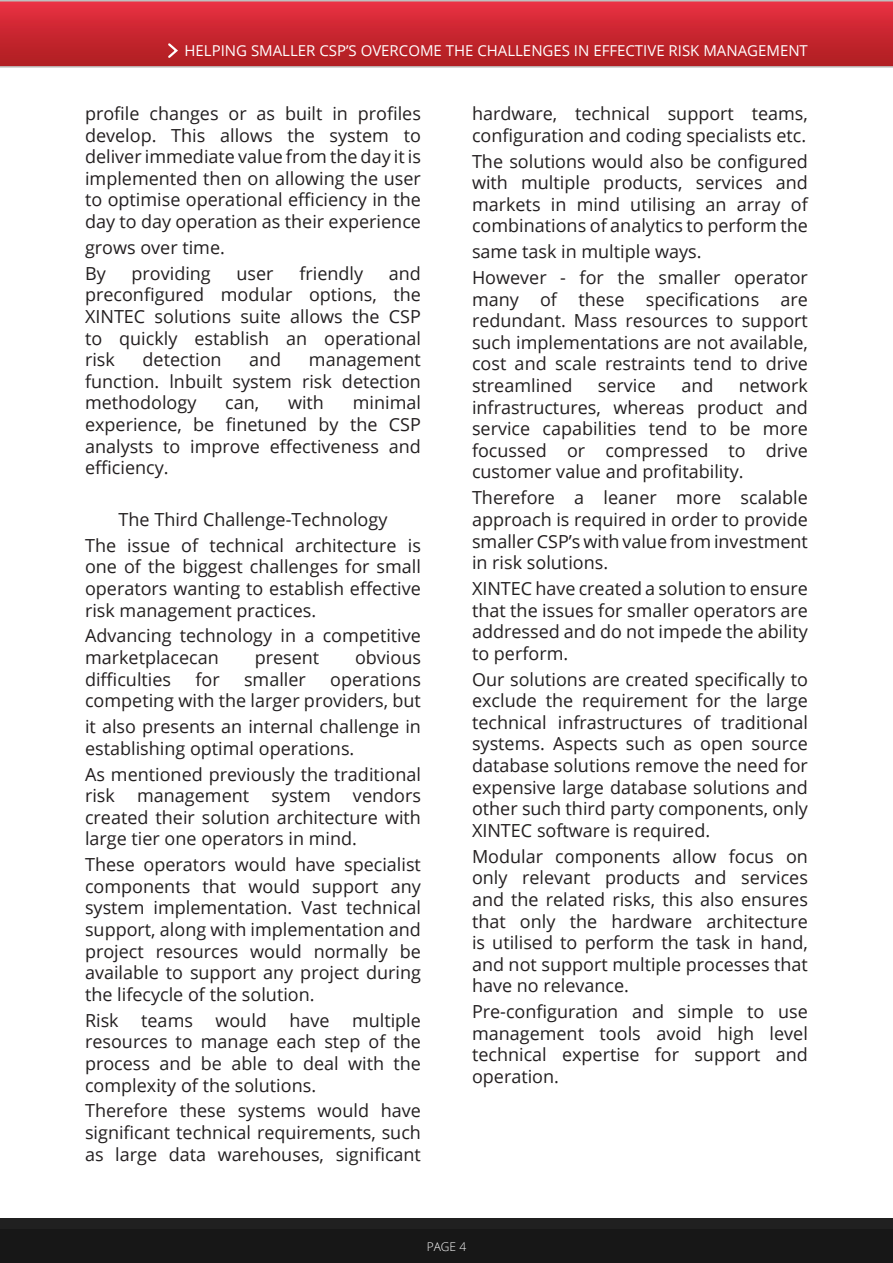
<style>
.page{position:relative;width:893px;height:1263px;background:#fff}
.page>*{position:absolute;margin:0;border:0;box-sizing:border-box;transform-origin:0 0}
.Texte_WP{font:18px/21.6px "Open Sans";color:#231f20;text-align:justify}
.t1{font:15px "Open Sans";color:#fff}
.t2{font:300 12px "Open Sans";color:#fff}
</style>
<div class="page">
<div style="left:0;top:1218px;width:893px;height:45px;background:#202020"></div>
<div style="left:0;top:1229px;width:893px;height:34px;background:#171717"></div>
<svg style="left:0;top:0;width:893px;height:68px;background:#ca2e38"></svg>
<svg style="left:166px;top:41px;width:14px;height:19px"></svg>
<p class="t1" style="left:184px;top:41px;width:625px">HELPING SMALLER CSP’S OVERCOME THE CHALLENGES IN EFFECTIVE RISK MANAGEMENT</p>
<p class="Texte_WP" style="left:85px;top:102px;width:337px">profile changes or as built in profiles develop. This allows the system to deliver immediate value from the day it is implemented then on allowing the user to optimise operational efficiency in the day to day operation as their experience</p>
<p class="Texte_WP" style="left:85px;top:236px;width:141px">grows over time.</p>
<p class="Texte_WP" style="left:85px;top:262px;width:22px">By</p>
<p class="Texte_WP" style="left:131px;top:262px;width:81px">providing</p>
<p class="Texte_WP" style="left:237px;top:262px;width:39px">user</p>
<p class="Texte_WP" style="left:299px;top:262px;width:65px">friendly</p>
<p class="Texte_WP" style="left:85px;top:262px;width:337px;text-indent:304px">and preconfigured modular options, the XINTEC solutions suite allows the CSP to quickly establish an operational risk</p>
<p class="Texte_WP" style="left:143px;top:348px;width:80px">detection</p>
<p class="Texte_WP" style="left:249px;top:348px;width:34px">and</p>
<p class="Texte_WP" style="left:85px;top:348px;width:337px;text-indent:224px">management function. lnbuilt system risk detection methodology</p>
<p class="Texte_WP" style="left:85px;top:392px;width:337px;text-indent:268px">minimal experience, be finetuned by the CSP analysts to improve effectiveness and efficiency.</p>
<p class="Texte_WP" style="left:119px;top:508px;width:270px">The Third Challenge-Technology</p>
<p class="Texte_WP" style="left:85px;top:534px;width:337px">The issue of technical architecture is one of the biggest challenges for small operators wanting to establish effective risk management practices.</p>
<p class="Texte_WP" style="left:85px;top:625px;width:337px">Advancing technology in a competitive marketplacecan</p>
<p class="Texte_WP" style="left:225px;top:392px;width:36px">can,</p>
<p class="Texte_WP" style="left:288px;top:392px;width:37px">with</p>
<p class="Texte_WP" style="left:255px;top:646px;width:66px">present</p>
<p class="Texte_WP" style="left:355px;top:646px;width:67px">obvious</p>
<p class="Texte_WP" style="left:85px;top:668px;width:88px">difficulties</p>
<p class="Texte_WP" style="left:195px;top:668px;width:26px">for</p>
<p class="Texte_WP" style="left:244px;top:668px;width:63px">smaller</p>
<p class="Texte_WP" style="left:85px;top:668px;width:337px;text-align:right">operations<br>competing with the larger providers, but</p>
<p class="Texte_WP" style="left:85px;top:715px;width:337px">it also presents an internal challenge in establishing optimal operations.</p>
<p class="Texte_WP" style="left:85px;top:763px;width:337px">As mentioned previously the traditional risk management system vendors created their solution architecture with large tier one operators in mind.</p>
<p class="Texte_WP" style="left:85px;top:853px;width:337px">These operators would have specialist components that would support any system implementation. Vast technical support, along with implementation and project resources would normally be available to support any project during the lifecycle of the solution.</p>
<p class="Texte_WP" style="left:85px;top:1009px;width:337px">Risk teams would have multiple resources to manage each step of the process and be able to deal with the complexity of the solutions.</p>
<p class="Texte_WP" style="left:85px;top:1099px;width:337px">Therefore these systems would have significant technical requirements, such as large data warehouses, significant</p>
<p class="Texte_WP" style="left:472px;top:102px;width:337px">hardware, technical support teams, configuration and coding specialists etc.</p>
<p class="Texte_WP" style="left:472px;top:150px;width:337px">The solutions would also be configured with multiple products, services and markets in mind utilising an array of combinations of analytics to perform the</p>
<p class="Texte_WP" style="left:472px;top:240px;width:231px">same task in multiple ways.</p>
<p class="Texte_WP" style="left:472px;top:266px;width:337px">However - for the smaller operator many of these specifications are redundant. Mass resources to support such implementations are not available, cost and scale restraints tend to drive streamlined</p>
<p class="Texte_WP" style="left:472px;top:374px;width:337px;text-indent:267px">network infrastructures, whereas product and service capabilities tend to be more focussed or compressed to drive customer value and profitability.</p>
<p class="Texte_WP" style="left:472px;top:486px;width:337px">Therefore a leaner more scalable approach is required in order to provide smaller CSP’s with value from investment in risk solutions.</p>
<p class="Texte_WP" style="left:472px;top:577px;width:337px">XINTEC have created a solution to ensure that the issues for smaller operators are addressed and do not impede the ability to perform.</p>
<p class="Texte_WP" style="left:472px;top:668px;width:337px">Our solutions are created specifically to exclude the requirement for the large technical infrastructures of traditional systems. Aspects such as open source database solutions remove the need for expensive large database solutions and other such third party components, only XINTEC software is required.</p>
<p class="Texte_WP" style="left:472px;top:845px;width:337px">Modular components allow focus on only relevant products and services and the related risks, this also ensures that only the hardware architecture is utilised to perform the task in hand, and not support multiple processes that have no relevance.</p>
<p class="Texte_WP" style="left:472px;top:1000px;width:337px">Pre-configuration and simple to use management tools avoid high level technical expertise for support and operation.</p>
<p class="Texte_WP" style="left:598px;top:374px;width:60px">service</p>
<p class="Texte_WP" style="left:681px;top:374px;width:34px">and</p>
<p class="t2" style="left:427px;top:1238px;width:41px">PAGE 4</p>
</div>
